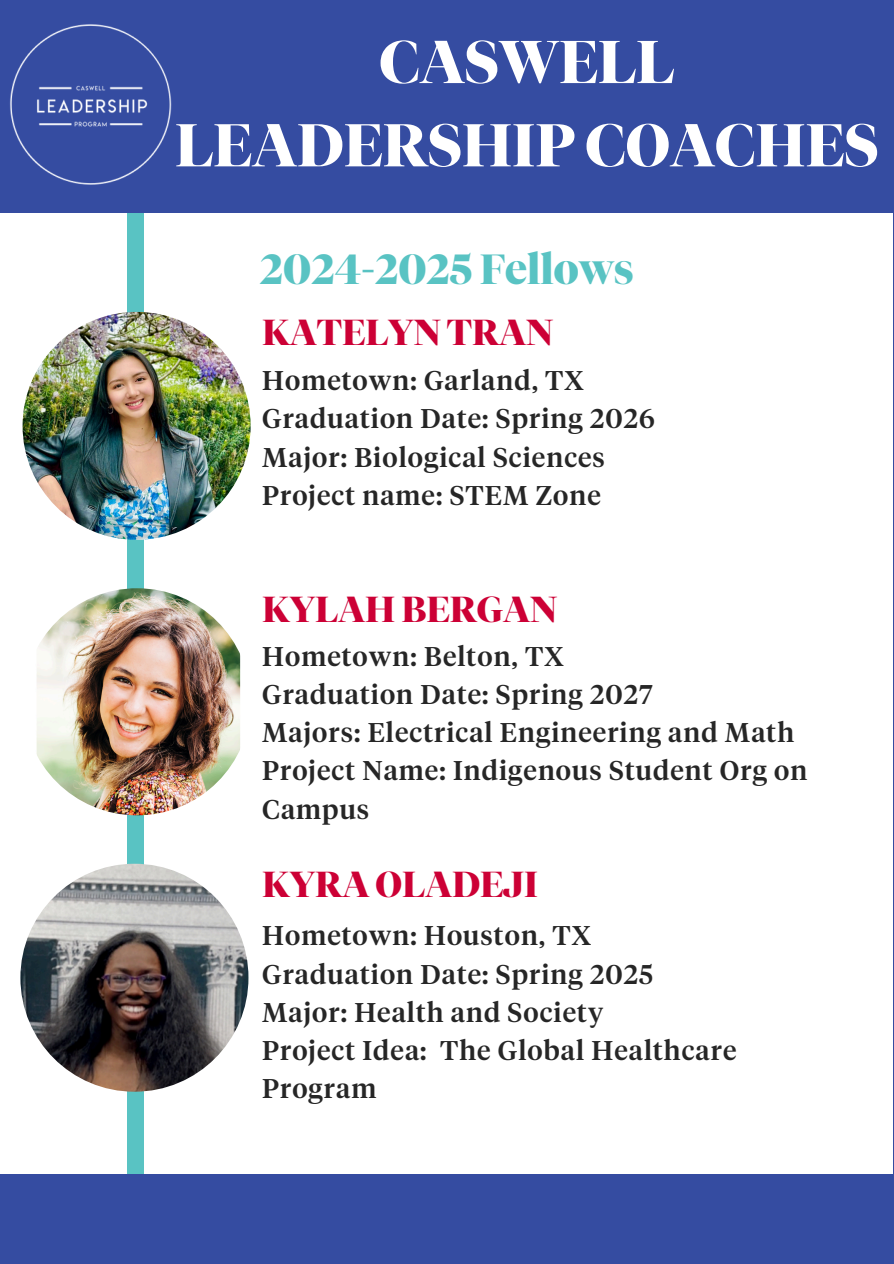
<style>
.page{position:relative;width:894px;height:1264px;background:#fff}
.page>*{position:absolute;margin:0;border:0;box-sizing:border-box;transform-origin:0 0}
.t1{font:700 60px/83.2px "Tiempos Fine";color:#fff;text-align:center}
.t2{font:700 42px "Tiempos Fine";color:#59c3c3}
.t3{font:700 36px "Tiempos Fine";color:#cc0035}
.t4{font:500 27px/38.2px "Tiempos Headline";letter-spacing:.04em;color:#262626}
</style>
<div class="page">
<div style="left:0;top:0;width:893px;height:1263px;background:#354ca1"></div>
<div style="left:0;top:213px;width:892px;height:961px;background:#fff"></div>
<div style="left:127px;top:213px;width:17px;height:960px;background:#59c3c3"></div>
<img style="left:23px;top:312px;width:227px;height:228px;border-radius:50%">
<img style="left:23px;top:588px;width:227px;height:227px;border-radius:50%">
<img style="left:20px;top:863px;width:228px;height:228px;border-radius:50%">
<img style="left:10px;top:24px;width:162px;height:161px">
<p class="t1" style="left:175px;top:20px;width:705px">CASWELL<br>LEADERSHIP COACHES</p>
<p class="t2" style="left:260px;top:243px;width:375px">2024-2025 Fellows</p>
<p class="t3" style="left:262px;top:311px;width:292px">KATELYN TRAN</p>
<p class="t4" style="left:262px;top:361px;width:323px">Hometown: Garland, TX</p>
<h2 class="t4" style="left:262px;top:399px;width:394px">Graduation Date: Spring 2026</h2>
<h3 class="t4" style="left:262px;top:438px;width:344px">Major: Biological Sciences</h3>
<p class="t4" style="left:262px;top:476px;width:340px">Project name: STEM Zone</p>
<p class="t3" style="left:262px;top:587px;width:296px">KYLAH BERGAN</p>
<p class="t4" style="left:262px;top:637px;width:303px">Hometown: Belton, TX</p>
<p class="t4" style="left:262px;top:675px;width:392px">Graduation Date: Spring 2027</p>
<p class="t4" style="left:262px;top:713px;width:533px">Majors: Electrical Engineering and Math</p>
<h3 class="t4" style="left:262px;top:751px;width:546px">Project Name: Indigenous Student Org on<br>Campus</h3>
<p class="t3" style="left:262px;top:862px;width:277px">KYRA OLADEJI</p>
<p class="t4" style="left:262px;top:916px;width:330px">Hometown: Houston, TX</p>
<h3 class="t4" style="left:262px;top:954px;width:392px">Graduation Date: Spring 2025</h3>
<p class="t4" style="left:262px;top:993px;width:342px">Major: Health and Society</p>
<p class="t4" style="left:262px;top:1031px;width:475px">Project Idea: The Global Healthcare<br>Program</p>
</div>
